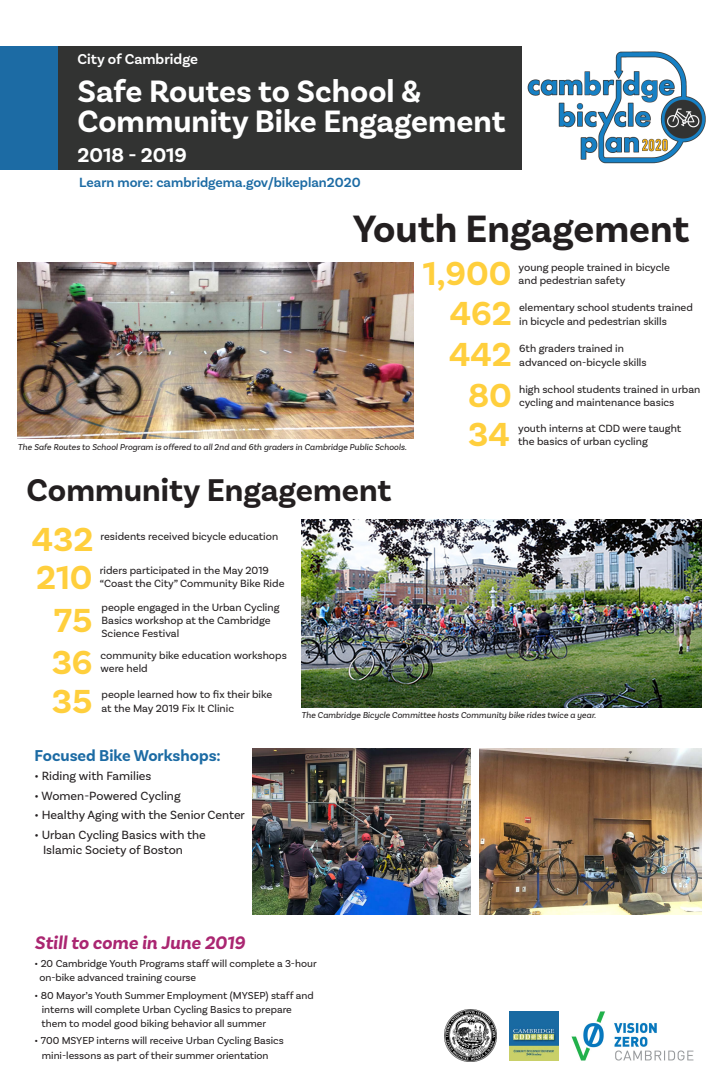
<style>
.page{position:relative;width:720px;height:1080px;background:#fff}
.page>*{position:absolute;margin:0;border:0;box-sizing:border-box;transform-origin:0 0}
.t1{font:700 40px "Basic Sans";color:#231f20}
.t2{font:700 35px "Basic Sans";color:#ffcf3d}
.t3{font:700 33px "Basic Sans";color:#231f20}
.t4{font:700 32.5px/30px "Basic Sans";color:#fff}
.t5{font:700 21px "Basic Sans";color:#fff}
.t6{font:italic 700 19.1px "Basic Sans";color:#aa2671}
.t7{font:700 16.5px "Basic Sans";color:#1c6ba4}
.t8{font:600 15px "Basic Sans";color:#fff}
.t9{font:600 14px "Basic Sans";color:#1c6ba4}
.t10{font:12.5px/15px "Basic Sans";color:#231f20}
.t11{font:11px/13.2px "Basic Sans";color:#231f20}
.t12{font:10.6px/14.1px "Basic Sans";color:#231f20}
.t13{font:italic 9px "Basic Sans";color:#231f20}
</style>
<div class="page">
<div style="left:1px;top:46px;width:520px;height:124px;background:#323332"></div>
<div style="left:0;top:46px;width:58px;height:124px;background:#1c6ba4"></div>
<img style="left:509px;top:1011px;width:49px;height:50px">
<img style="left:444px;top:1010px;width:53px;height:52px">
<img style="left:527px;top:51px;width:179px;height:113px">
<img style="left:302px;top:519px;width:400px;height:188px">
<img style="left:18px;top:263px;width:396px;height:176px">
<img style="left:571px;top:1011px;width:122px;height:50px">
<img style="left:480px;top:748px;width:222px;height:167px">
<img style="left:253px;top:748px;width:217px;height:167px">
<p class="t8" style="left:78px;top:50px;width:122px">City of Cambridge</p>
<p class="t4" style="left:78px;top:76px;width:429px">Safe Routes to School &amp;<br>Community Bike Engagement</p>
<p class="t5" style="left:78px;top:142px;width:111px">2018 - 2019</p>
<p class="t9" style="left:79px;top:174px;width:283px">Learn more: cambridgema.gov/bikeplan2020</p>
<p class="t1" style="left:353px;top:205px;width:338px">Youth Engagement</p>
<p class="t13" style="left:18px;top:441px;width:390px">The Safe Routes to School Program is offered to all 2nd and 6th graders in Cambridge Public Schools.</p>
<p class="t3" style="left:27px;top:470px;width:366px">Community Engagement</p>
<p class="t2" style="left:32px;top:518px;width:63px">432</p>
<p class="t11" style="left:101px;top:529px;width:179px">residents received bicycle education</p>
<p class="t2" style="left:36px;top:556px;width:58px">210</p>
<p class="t11" style="left:100px;top:564px;width:186px">riders participated in the May 2019 “Coast the City” Community Bike Ride</p>
<p class="t2" style="left:54px;top:599px;width:40px">75</p>
<p class="t11" style="left:102px;top:600px;width:180px">people engaged in the Urban Cycling<br>Basics workshop at the Cambridge<br>Science Festival</p>
<p class="t2" style="left:52px;top:641px;width:43px">36</p>
<p class="t11" style="left:101px;top:649px;width:188px">community bike education workshops were held</p>
<p class="t2" style="left:423px;top:252px;width:90px">1,900</p>
<p class="t11" style="left:519px;top:260px;width:153px">young people trained in bicycle and pedestrian safety</p>
<p class="t2" style="left:450px;top:292px;width:64px">462</p>
<p class="t11" style="left:519px;top:301px;width:175px">elementary school students trained in bicycle and pedestrian skills</p>
<p class="t2" style="left:449px;top:333px;width:64px">442</p>
<p class="t2" style="left:468px;top:374px;width:45px">80</p>
<p class="t11" style="left:519px;top:342px;width:129px">6th graders trained in advanced on-bicycle skills</p>
<p class="t11" style="left:519px;top:383px;width:183px">high school students trained in urban cycling and maintenance basics</p>
<p class="t2" style="left:468px;top:413px;width:43px">34</p>
<p class="t11" style="left:518px;top:421px;width:165px">youth interns at CDD were taught</p>
<p class="t11" style="left:518px;top:434px;width:131px">the basics of urban cycling</p>
<p class="t2" style="left:52px;top:680px;width:42px">35</p>
<p class="t11" style="left:102px;top:688px;width:172px">people learned how to fix their bike at the May 2019 Fix It Clinic</p>
<p class="t7" style="left:35px;top:745px;width:188px">Focused Bike Workshops:</p>
<p class="t10" style="left:35px;top:768px;width:118px">• Riding with Families</p>
<p class="t10" style="left:35px;top:788px;width:148px">• Women-Powered Cycling</p>
<p class="t10" style="left:35px;top:807px;width:212px">• Healthy Aging with the Senior Center</p>
<p class="t10" style="left:43px;top:827px;width:164px;text-indent:-9px">• Urban Cycling Basics with the<br>Islamic Society of Boston</p>
<p class="t13" style="left:302px;top:710px;width:296px">The Cambridge Bicycle Committee hosts Community bike rides twice a year.</p>
<p class="t6" style="left:35px;top:931px;width:212px">Still to come in June 2019</p>
<p class="t12" style="left:39px;top:956px;width:279px;text-indent:-5px">• 20 Cambridge Youth Programs staff will complete a 3-hour on-bike advanced training course</p>
<p class="t12" style="left:42px;top:988px;width:274px;text-indent:-7px">• 80 Mayor’s Youth Summer Employment (MYSEP) staff and interns will complete Urban Cycling Basics to prepare them to model good biking behavior all summer</p>
<p class="t12" style="left:42px;top:1034px;width:244px;text-indent:-7px">• 700 MSYEP interns will receive Urban Cycling Basics mini-lessons as part of their summer orientation</p>
</div>
